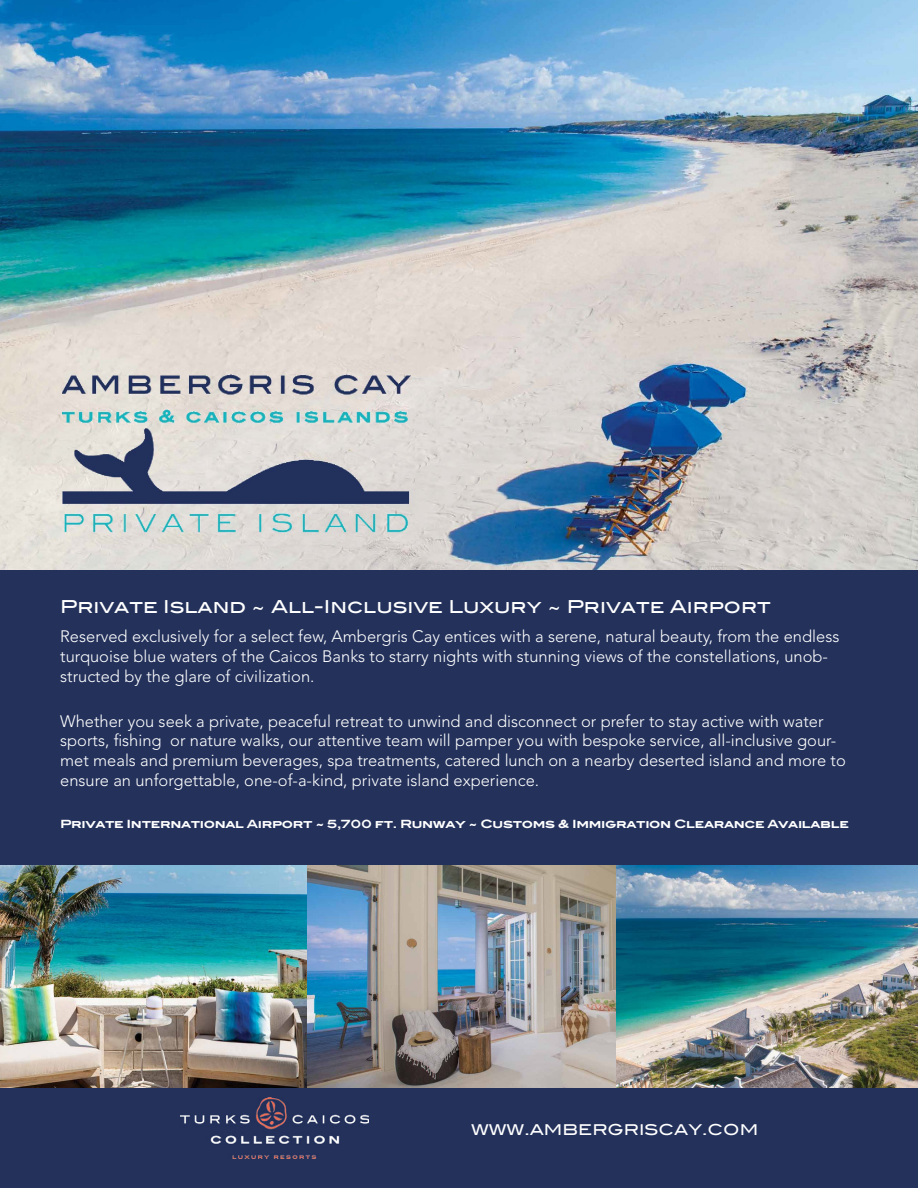
<style>
.page{position:relative;width:918px;height:1188px;background:#fff}
.page>*{position:absolute;margin:0;border:0;box-sizing:border-box;transform-origin:0 0}
.t1{font:500 18px "ITC Blair Com";color:#fff}
.t2{font:300 16.5px/19.8px "Avenir LT Std";color:#fff}
.t3{font:500 15px "ITC Blair Com";color:#fff}
.t4{font:700 11.4px "ITC Blair Com";letter-spacing:-.03em;color:#fff}
</style>
<div class="page">
<img style="left:0;top:0;width:918px;height:414px">
<img style="left:0;top:414px;width:101px;height:156px">
<img style="left:408px;top:414px;width:510px;height:156px">
<img style="left:101px;top:538px;width:307px;height:32px">
<div style="left:0;top:571px;width:918px;height:617px;background:#23315b"></div>
<img style="left:62px;top:375px;width:353px;height:163px">
<img style="left:0;top:866px;width:918px;height:222px">
<img style="left:180px;top:1098px;width:189px;height:60px">
<p class="t1" style="left:60px;top:596px;width:712px">Private Island ~ All-Inclusive Luxury ~ Private Airport</p>
<p class="t2" style="left:60px;top:626px;width:781px">Reserved exclusively for a select few, Ambergris Cay entices with a serene, natural beauty, from the endless turquoise blue waters of the Caicos Banks to starry nights with stunning views of the constellations, unob&shy;structed by the glare of civilization.</p>
<p class="t2" style="left:60px;top:711px;width:787px">Whether you seek a private, peaceful retreat to unwind and disconnect or prefer to stay active with water sports, fishing or nature walks, our attentive team will pamper you with bespoke service, all-inclusive gour&shy;met meals and premium beverages, spa treatments, catered lunch on a nearby deserted island and more to ensure an unforgettable, one-of-a-kind, private island experience.</p>
<p class="t4" style="left:60px;top:817px;width:790px">Private International Airport ~ 5,700 ft. Runway ~ Customs &amp; Immigration Clearance Available</p>
<p class="t3" style="left:471px;top:1121px;width:289px">WWW.AMBERGRISCAY.COM</p>
</div>
